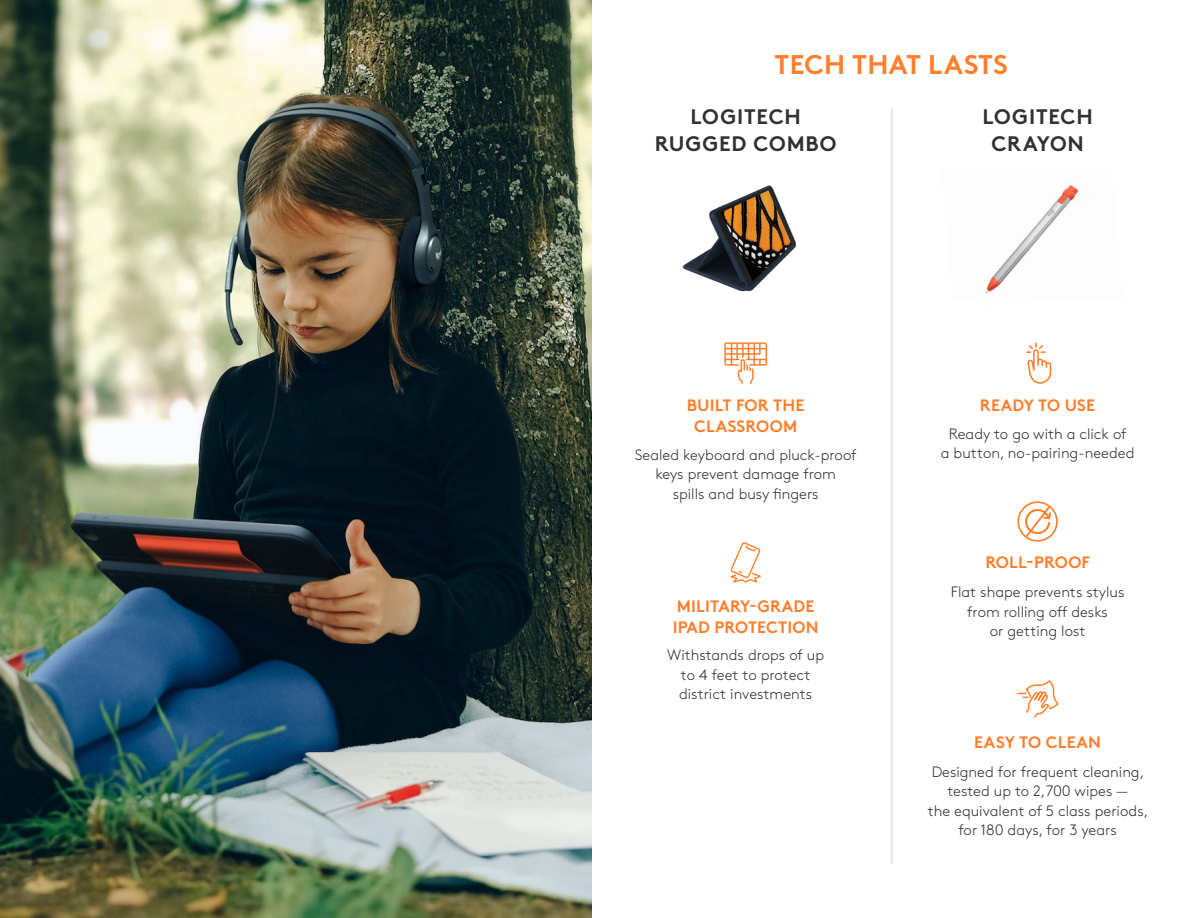
<style>
.page{position:relative;width:1188px;height:918px;background:#fff}
.page>*{position:absolute;margin:0;border:0;box-sizing:border-box;transform-origin:0 0}
.t1{font:700 27px "Brown Pro";letter-spacing:.01em;color:#ff7f2c}
.t2{font:700 21px/27px "Brown Pro";letter-spacing:.04em;color:#2f3132;text-align:center}
.t3{font:700 16.5px/21px "Brown Pro";letter-spacing:.01em;color:#ff7f2c;text-align:center}
.t4{font:300 15px/19.5px "Brown Pro";color:#2f3132;text-align:center}
</style>
<div class="page">
<img style="left:0;top:0;width:592px;height:918px">
<img style="left:683px;top:185px;width:114px;height:107px">
<hr style="left:891px;top:108px;width:2px;height:756px;background:#c3c6c8">
<svg style="left:724px;top:342px;width:43px;height:42px"></svg>
<svg style="left:730px;top:542px;width:31px;height:41px"></svg>
<svg style="left:1026px;top:342px;width:25px;height:42px"></svg>
<svg style="left:1017px;top:501px;width:41px;height:41px"></svg>
<svg style="left:1017px;top:680px;width:42px;height:38px"></svg>
<img style="left:985px;top:185px;width:94px;height:108px">
<p class="t1" style="left:775px;top:43px;width:235px">TECH THAT LASTS</p>
<p class="t2" style="left:655px;top:101px;width:183px">LOGITECH<br>RUGGED COMBO</p>
<p class="t2" style="left:982px;top:101px;width:112px">LOGITECH<br>CRAYON</p>
<p class="t3" style="left:687px;top:393px;width:119px">BUILT FOR THE<br>CLASSROOM</p>
<p class="t4" style="left:635px;top:444px;width:223px">Sealed keyboard and pluck-proof keys prevent damage from<br>spills and busy fingers</p>
<p class="t3" style="left:673px;top:594px;width:148px;text-align:left">MILITARY-GRADE<br>IPAD PROTECTION</p>
<p class="t4" style="left:667px;top:644px;width:158px">Withstands drops of up to 4 feet to protect district investments</p>
<p class="t3" style="left:980px;top:393px;width:117px">READY TO USE</p>
<p class="t4" style="left:941px;top:423px;width:195px">Ready to go with a click of<br>a button, no-pairing-needed</p>
<p class="t3" style="left:985px;top:550px;width:106px">ROLL-PROOF</p>
<p class="t4" style="left:951px;top:581px;width:175px">Flat shape prevents stylus from rolling off desks<br>or getting lost</p>
<p class="t3" style="left:974px;top:730px;width:128px">EASY TO CLEAN</p>
<p class="t4" style="left:928px;top:761px;width:222px">Designed for frequent cleaning, tested up to 2,700 wipes —<br>the equivalent of 5 class periods, for 180 days, for 3 years</p>
</div>
